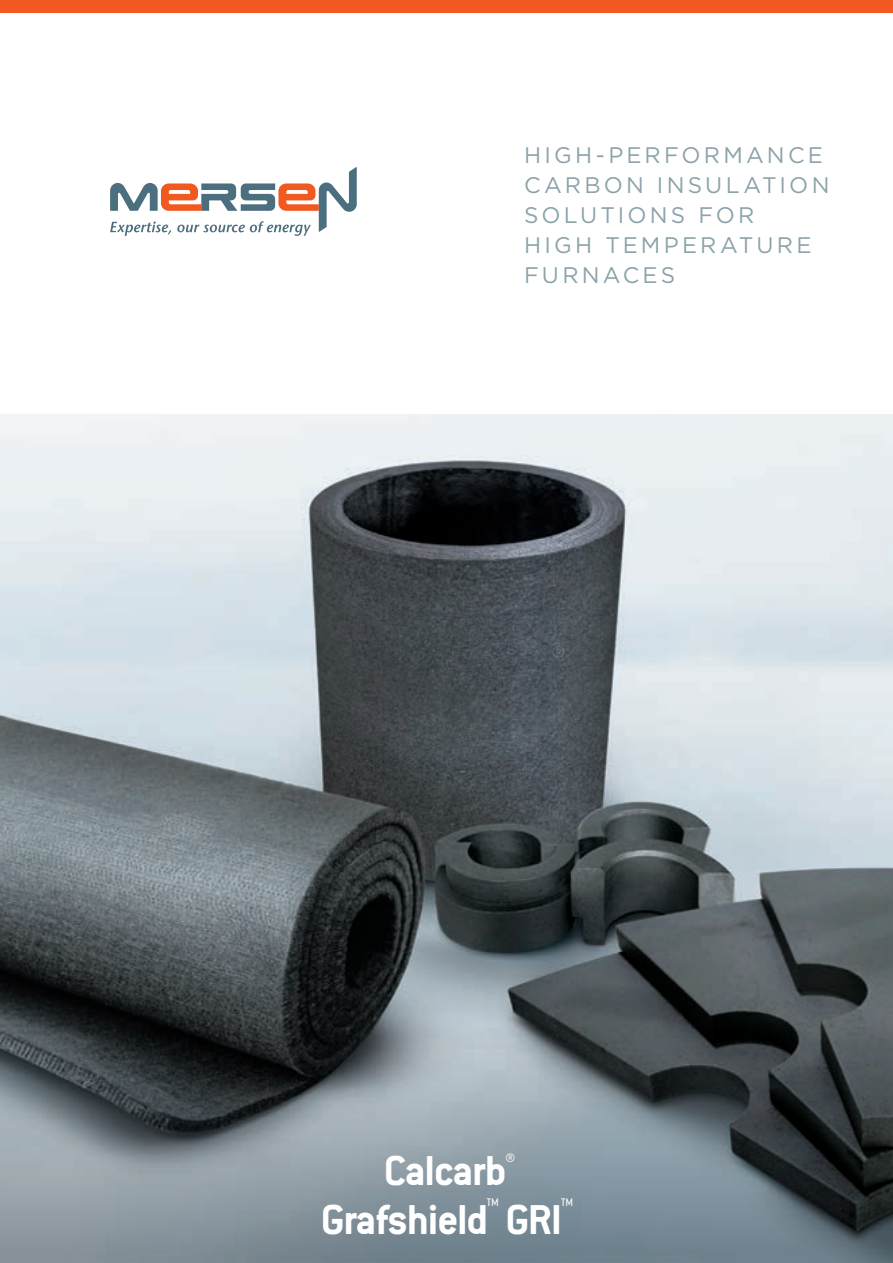
<style>
.page{position:relative;width:893px;height:1263px;background:#fff}
.page>*{position:absolute;margin:0;border:0;box-sizing:border-box;transform-origin:0 0}
.t1{font:700 45.9px/48.2px "Conduit ITC";letter-spacing:-.025em;color:#fff;text-align:center}
.t2{font:22.5px/30px "Gotham";letter-spacing:.145em;color:#8ba2aa}
.t3{font:12px "Conduit ITC";color:#fff}
</style>
<div class="page">
<img style="left:0;top:414px;width:893px;height:539px">
<svg style="left:110px;top:167px;width:247px;height:69px"></svg>
<div style="left:0;top:0;width:893px;height:13px;background:#f15921"></div>
<svg style="left:0;top:953px;width:893px;height:310px;background:#616b70"></svg>
<svg style="left:553px;top:646px;width:11px;height:11px"></svg>
<p class="t2" style="left:524px;top:139px;width:307px">HIGH-PERFORMANCE<br>CARBON INSULATION<br>SOLUTIONS FOR<br>HIGH TEMPERATURE<br>FURNACES</p>
<h1 class="t1" style="left:321px;top:1146px;width:243px">Calcarb<sup>®<br></sup>Grafshield GRI</h1>
<p class="t3" style="left:487px;top:1195px;width:13px">TM</p>
<p class="t3" style="left:561px;top:1195px;width:13px">TM</p>
</div>
